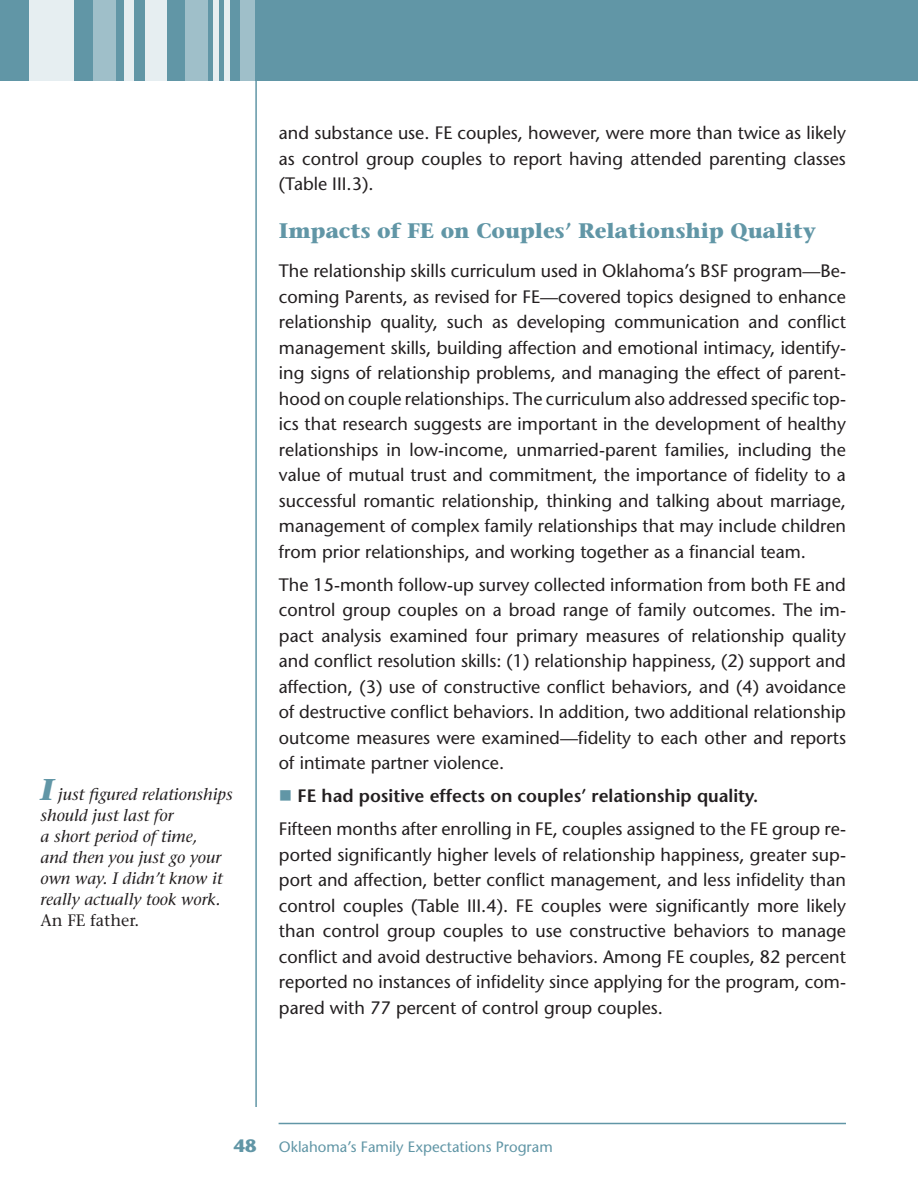
<style>
.page{position:relative;width:918px;height:1188px;background:#fff}
.page>*{position:absolute;margin:0;border:0;box-sizing:border-box;transform-origin:0 0}
.B_Head{font:700 21px "Stone Serif Std";color:#6196a6}
.Body_text{font:500 18px/25.5px "Stone Sans Std";color:#231f20;text-align:justify}
.Body_text-2{font:600 18px "Stone Sans Std";color:#231f20}
.Callout{font:italic 500 16.5px/21px "Stone Serif Std";color:#231f20}
.t1{font:500 15px "Stone Sans Std";color:#6196a6}
.s1{font-weight:700;font-size:30px;color:#6196a6}
.s2{font-style:normal}
.s3{color:#6196a6}
.s4{font-weight:700;font-size:18px}
</style>
<div class="page">
<hr style="left:279px;top:1123px;width:567px;height:1px;background:#6196a6">
<hr style="left:255px;top:81px;width:2px;height:1026px;background:#6196a6">
<div style="left:0;top:0;width:918px;height:81px;background:#6196a6"></div>
<div style="left:93px;top:0;width:22px;height:81px;background:#9fbfc9"></div>
<svg style="left:240px;top:0;width:15px;height:81px"></svg>
<div style="left:185px;top:0;width:23px;height:81px;background:#9fbfc9"></div>
<div style="left:29px;top:0;width:44px;height:81px;background:#e6eef1"></div>
<div style="left:145px;top:0;width:21px;height:81px;background:#e6eef1"></div>
<svg style="left:124px;top:0;width:9px;height:81px"></svg>
<svg style="left:213px;top:0;width:6px;height:81px"></svg>
<svg style="left:224px;top:0;width:5px;height:81px"></svg>
<p class="Callout" style="left:40px;top:783px;width:194px"><span class="s1">I</span> just figured relationships should just last for<br>a short period of time,<br>and then you just go your own way. I didn’t know it really actually took work.<br><span class="s2">An FE father.</span></p>
<p class="Body_text" style="left:279px;top:120px;width:568px">and substance use. FE couples, however, were more than twice as likely as control group couples to report having attended parenting classes (Table III.3).</p>
<p class="B_Head" style="left:279px;top:218px;width:539px">Impacts of FE on Couples’ Relationship Quality</p>
<p class="Body_text" style="left:279px;top:258px;width:569px">The relationship skills curriculum used in Oklahoma’s BSF program—Be&shy;coming Parents, as revised for FE—covered topics designed to enhance relationship quality, such as developing communication and conflict management skills, building affection and emotional intimacy, identify&shy;ing signs of relationship problems, and managing the effect of parent&shy;hood on couple relationships. The curriculum also addressed specific top&shy;ics that research suggests are important in the development of healthy relationships in low-income, unmarried-parent families, including the value of mutual trust and commitment, the importance of fidelity to a successful romantic relationship, thinking and talking about marriage, management of complex family relationships that may include children from prior relationships, and working together as a financial team.</p>
<p class="Body_text" style="left:279px;top:572px;width:569px">The 15-month follow-up survey collected information from both FE and control group couples on a broad range of family outcomes. The im&shy;pact analysis examined four primary measures of relationship quality and conflict resolution skills: (1) relationship happiness, (2) support and affection, (3) use of constructive conflict behaviors, and (4) avoidance of destructive conflict behaviors. In addition, two additional relationship outcome measures were examined—fidelity to each other and reports of intimate partner violence.</p>
<p class="Body_text-2" style="left:279px;top:785px;width:481px"><span class="s3">■</span> FE had positive effects on couples’ relationship quality.</p>
<p class="Body_text" style="left:279px;top:816px;width:569px">Fifteen months after enrolling in FE, couples assigned to the FE group re&shy;ported significantly higher levels of relationship happiness, greater sup&shy;port and affection, better conflict management, and less infidelity than control couples (Table III.4). FE couples were significantly more likely than control group couples to use constructive behaviors to manage conflict and avoid destructive behaviors. Among FE couples, 82 percent reported no instances of infidelity since applying for the program, com&shy;pared with 77 percent of control group couples.</p>
<p class="t1" style="left:234px;top:1138px;width:320px"><span class="s4">48</span> Oklahoma’s Family Expectations Program</p>
</div>
